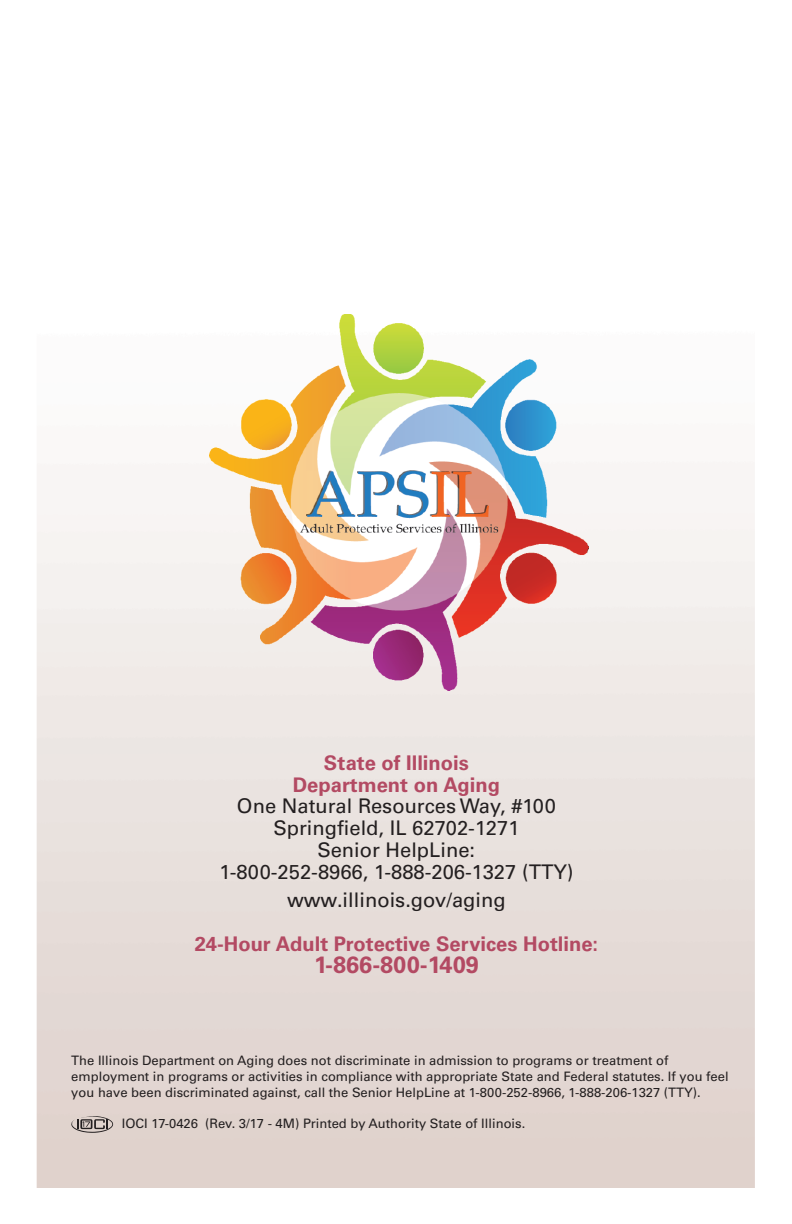
<style>
.page{position:relative;width:792px;height:1224px;background:#fff}
.page>*{position:absolute;margin:0;border:0;box-sizing:border-box;transform-origin:0 0}
.t1{font:700 23.6px "Univers";color:#b34a63}
.t2{font:20.2px/21.8px "Univers";color:#231f20;text-align:center}
.t3{font:700 20.2px/21.8px "Univers";color:#b34a63;text-align:center}
.t4{font:13px/15.6px "Univers";color:#231f20}
</style>
<div class="page">
<img style="left:37px;top:451px;width:718px;height:737px">
<svg style="left:71px;top:1116px;width:42px;height:17px"></svg>
<img style="left:210px;top:314px;width:378px;height:376px">
<h2 class="t3" style="left:293px;top:753px;width:209px">State of Illinois<br>Department on Aging</h2>
<h2 class="t2" style="left:219px;top:797px;width:356px">One Natural Resources Way, #100<br>Springfield, IL 62702-1271<br>Senior HelpLine:<br>1-800-252-8966, 1-888-206-1327 (TTY)</h2>
<h2 class="t2" style="left:287px;top:891px;width:220px">www.illinois.gov/aging</h2>
<h2 class="t3" style="left:195px;top:935px;width:405px">24-Hour Adult Protective Services Hotline:</h2>
<h1 class="t1" style="left:314px;top:956px;width:166px">1-866-800-1409</h1>
<p class="t4" style="left:71px;top:1054px;width:659px">The Illinois Department on Aging does not discriminate in admission to programs or treatment of employment in programs or activities in compliance with appropriate State and Federal statutes. If you feel you have been discriminated against, call the Senior HelpLine at 1-800-252-8966, 1-888-206-1327 (TTY).</p>
<p class="t4" style="left:122px;top:1116px;width:405px">IOCI 17-0426 (Rev. 3/17 - 4M) Printed by Authority State of Illinois.</p>
</div>
